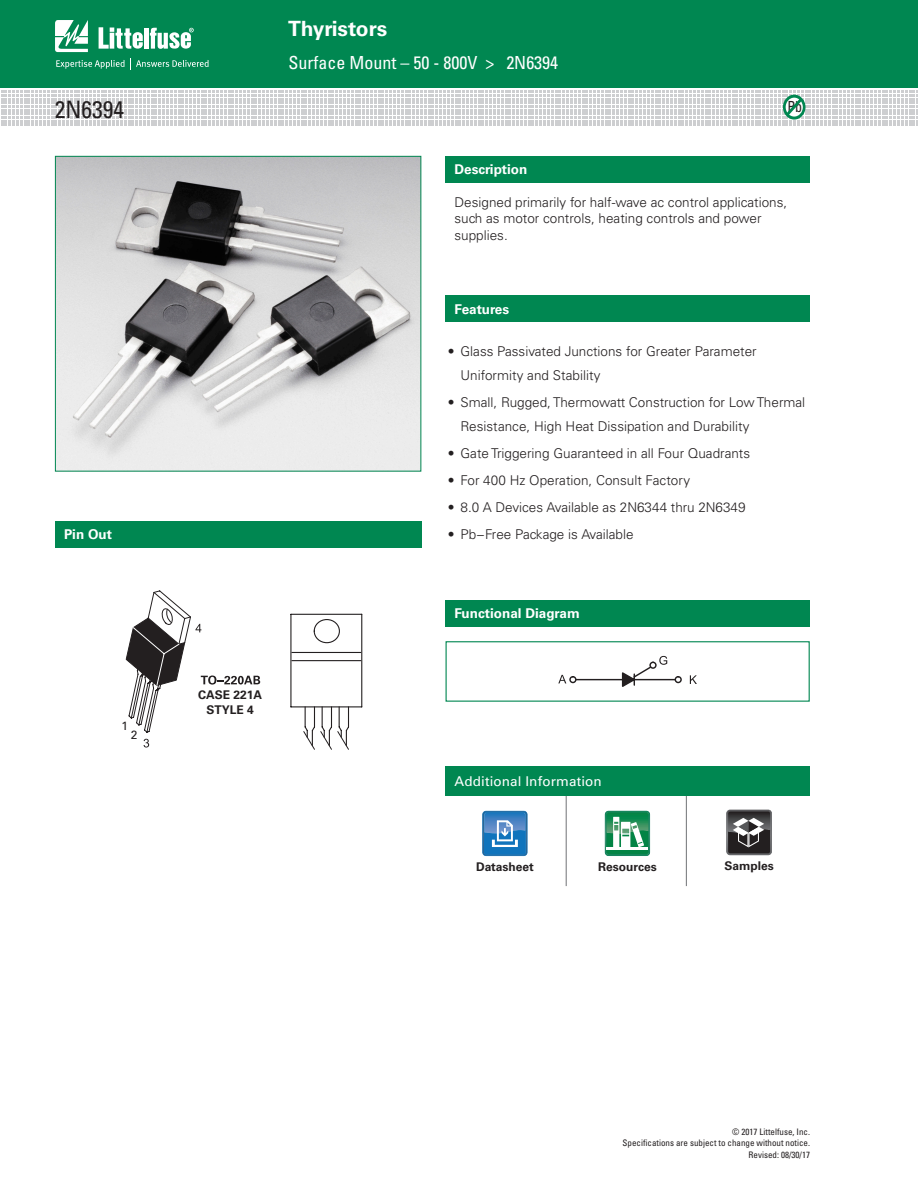
<style>
.page{position:relative;width:918px;height:1188px;background:#fff}
.page>*{position:absolute;margin:0;border:0;box-sizing:border-box;transform-origin:0 0}
.t1{font:condensed 24px "Univers LT Std";color:#231f20}
.t2{font:700 21px "Univers LT Std";color:#fff}
.t3{font:condensed 18px "Univers LT Std";color:#fff}
.t4{font:condensed 15.3px "Univers LT Std";color:#231f20;scale:.91 1}
.t5{font:300 13.5px/24px "Univers LT Std";color:#231f20}
.t6{font:700 13.5px "Univers LT Std";color:#fff}
.t7{font:13.5px "Univers LT Std";letter-spacing:.01em;color:#fff}
.t8{font:700 12px/14.9px "Univers LT Std";color:#231f20;text-align:center}
.t9{font:12px "Univers LT Std";color:#231f20}
.t10{font:condensed 9px/10.8px "Univers LT Std";color:#231f20;text-align:right}
</style>
<div class="page">
<div style="left:0;top:0;width:918px;height:88px;background:#008751"></div>
<svg style="left:55px;top:20px;width:33px;height:32px"></svg>
<hr style="left:144px;top:28px;width:4px;height:21px;background:#fff">
<svg style="left:150px;top:28px;width:44px;height:21px"></svg>
<svg style="left:99px;top:27px;width:44px;height:22px"></svg>
<svg style="left:56px;top:58px;width:153px;height:11px"></svg>
<div style="left:446px;top:295px;width:364px;height:27px;background:#008751"></div>
<div style="left:446px;top:156px;width:364px;height:27px;background:#008751"></div>
<div style="left:445px;top:600px;width:365px;height:27px;background:#008751"></div>
<div style="left:446px;top:641px;width:364px;height:61px;border:1px solid #008751"></div>
<svg style="left:1px;top:91px;width:917px;height:35px"></svg>
<div style="left:446px;top:766px;width:364px;height:30px;background:#008751"></div>
<hr style="left:686px;top:796px;width:1px;height:90px;background:#808285">
<hr style="left:566px;top:796px;width:1px;height:90px;background:#808285">
<svg style="left:726px;top:809px;width:46px;height:47px;background:#5f5d5f"></svg>
<svg style="left:605px;top:811px;width:45px;height:45px"></svg>
<hr style="left:607px;top:847px;width:41px;height:3px;background:#fff">
<svg style="left:482px;top:811px;width:46px;height:45px;background:#478cc5"></svg>
<svg style="left:690px;top:675px;width:7px;height:9px"></svg>
<div style="left:675px;top:676px;width:7px;height:7px;border:1px solid #231f20;border-radius:50%"></div>
<svg style="left:558px;top:656px;width:123px;height:31px"></svg>
<div style="left:569px;top:676px;width:8px;height:7px;border:1px solid #231f20;border-radius:50%"></div>
<img style="left:57px;top:158px;width:362px;height:312px">
<div style="left:55px;top:156px;width:366px;height:316px;border:1px solid #008751"></div>
<div style="left:55px;top:521px;width:366px;height:27px;background:#008751"></div>
<svg style="left:144px;top:739px;width:5px;height:9px"></svg>
<svg style="left:126px;top:590px;width:134px;height:143px"></svg>
<hr style="left:361px;top:614px;width:1px;height:93px;background:#231f20">
<hr style="left:291px;top:614px;width:71px;height:1px;background:#231f20">
<hr style="left:290px;top:614px;width:1px;height:93px;background:#231f20">
<svg style="left:291px;top:618px;width:71px;height:132px"></svg>
<h1 class="t1" style="left:55px;top:94px;width:71px">2N6394</h1>
<p class="t6" style="left:64px;top:526px;width:50px">Pin Out</p>
<p class="t9" style="left:122px;top:718px;width:8px">1</p>
<p class="t9" style="left:131px;top:728px;width:8px">2</p>
<h2 class="t2" style="left:288px;top:16px;width:101px">Thyristors</h2>
<h3 class="t3" style="left:288px;top:51px;width:271px">Surface Mount – 50 - 800V &gt; 2N6394</h3>
<p class="t6" style="left:454px;top:162px;width:74px">Description</p>
<p class="t4" style="left:788px;top:97px;width:18px">Pb</p>
<p class="t5" style="left:454px;top:194px;width:334px;line-height:16.5px">Designed primarily for half-wave ac control applications, such as motor controls, heating controls and power supplies.</p>
<p class="t6" style="left:454px;top:301px;width:56px">Features</p>
<p class="t5" style="left:461px;top:339px;width:298px;text-indent:-13px">• Glass Passivated Junctions for Greater Parameter<br>Uniformity and Stability</p>
<p class="t5" style="left:461px;top:390px;width:346px;text-indent:-13px">• Small, Rugged, Thermowatt Construction for Low Thermal<br>Resistance, High Heat Dissipation and Durability</p>
<p class="t5" style="left:448px;top:441px;width:304px">• Gate Triggering Guaranteed in all Four Quadrants</p>
<p class="t5" style="left:448px;top:468px;width:244px">• For 400 Hz Operation, Consult Factory</p>
<p class="t5" style="left:448px;top:495px;width:299px">• 8.0 A Devices Available as 2N6344 thru 2N6349</p>
<p class="t5" style="left:448px;top:522px;width:187px">• Pb−Free Package is Available</p>
<p class="t6" style="left:454px;top:605px;width:127px">Functional Diagram</p>
<p class="t8" style="left:198px;top:688px;width:65px">CASE 221A<br>STYLE 4</p>
<p class="t7" style="left:454px;top:773px;width:149px">Additional Information</p>
<p class="t8" style="left:476px;top:859px;width:59px">Datasheet</p>
<p class="t8" style="left:598px;top:860px;width:60px">Resources</p>
<p class="t8" style="left:724px;top:859px;width:51px">Samples</p>
<p class="t10" style="left:623px;top:1126px;width:189px">© 2017 Littelfuse, Inc.<br>Specifications are subject to change without notice.</p>
<p class="t10" style="left:749px;top:1149px;width:63px">Revised: 08/30/17</p>
</div>
